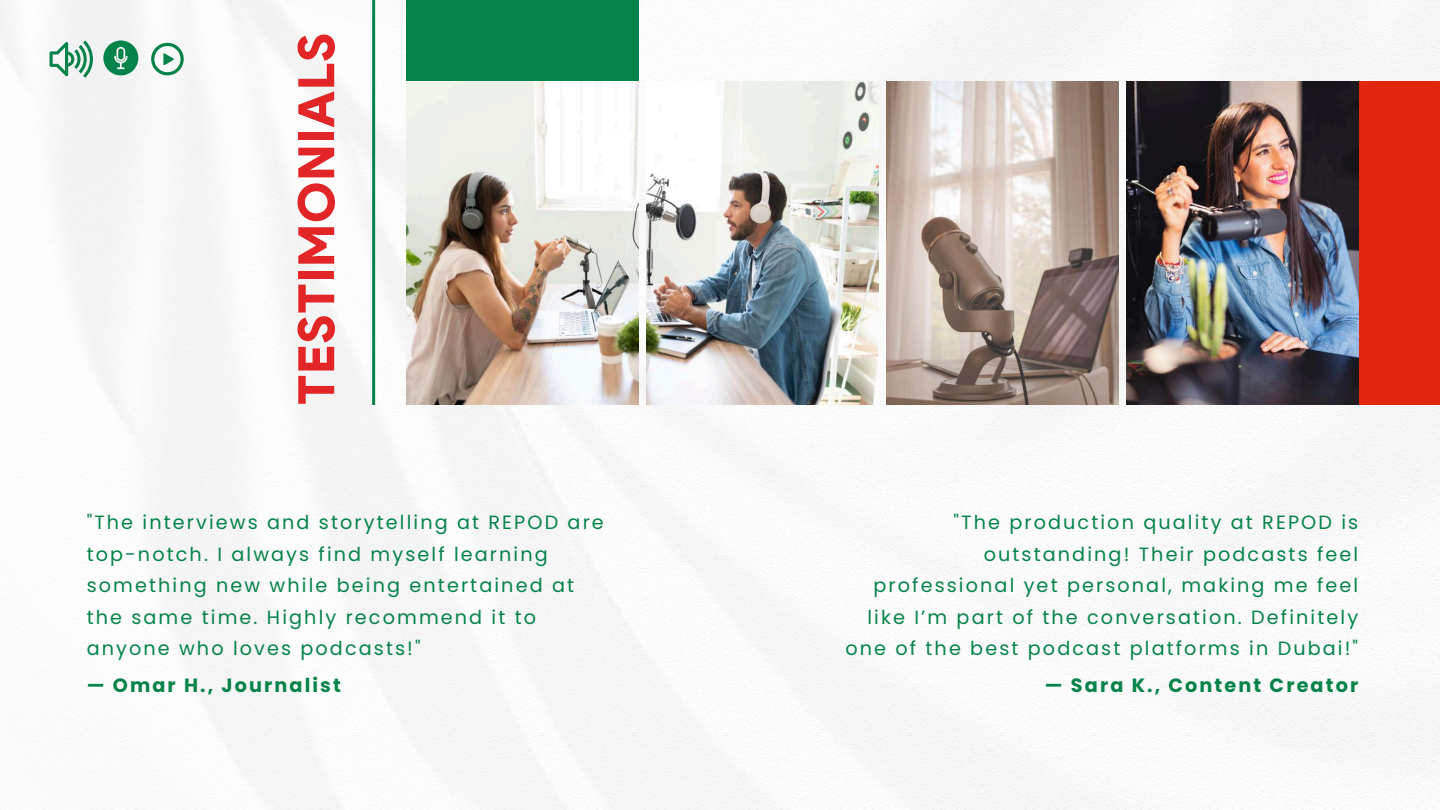
<style>
.page{position:relative;width:1440px;height:810px;background:#fff}
.page>*{position:absolute;margin:0;border:0;box-sizing:border-box;transform-origin:0 0}
.t1{font:900 50.2px "Product Sans";letter-spacing:.01em;color:#e22526}
.t2{font:19.2px/31.5px "Poppins";letter-spacing:.11em;color:#05834b;text-align:right}
.t3{font:700 19.2px "Poppins";letter-spacing:.11em;color:#05834b}
</style>
<div class="page">
<img style="left:0;top:0;width:1440px;height:810px">
<img style="left:406px;top:81px;width:233px;height:324px">
<img style="left:646px;top:81px;width:233px;height:324px">
<img style="left:1126px;top:81px;width:233px;height:324px">
<img style="left:886px;top:81px;width:233px;height:324px">
<div style="left:1359px;top:81px;width:81px;height:324px;background:#e3270e"></div>
<div style="left:406px;top:0;width:232px;height:81px;background:#05834b"></div>
<hr style="left:372px;top:0;width:3px;height:405px;background:#05834b">
<svg style="left:103px;top:40px;width:35px;height:35px"></svg>
<svg style="left:50px;top:40px;width:43px;height:38px"></svg>
<svg style="left:149px;top:40px;width:37px;height:38px"></svg>
<h1 class="t1" style="left:286px;top:405px;width:374px;rotate:-90deg">TESTIMONIALS</h1>
<p class="t2" style="left:87px;top:507px;width:519px;text-align:left">"The interviews and storytelling at REPOD are top-notch. I always find myself learning something new while being entertained at the same time. Highly recommend it to anyone who loves podcasts!"</p>
<p class="t3" style="left:87px;top:672px;width:256px">— Omar H., Journalist</p>
<p class="t2" style="left:845px;top:507px;width:514px">"The production quality at REPOD is outstanding! Their podcasts feel professional yet personal, making me feel like I’m part of the conversation. Definitely one of the best podcast platforms in Dubai!"</p>
<p class="t3" style="left:1045px;top:672px;width:315px">— Sara K., Content Creator</p>
</div>
